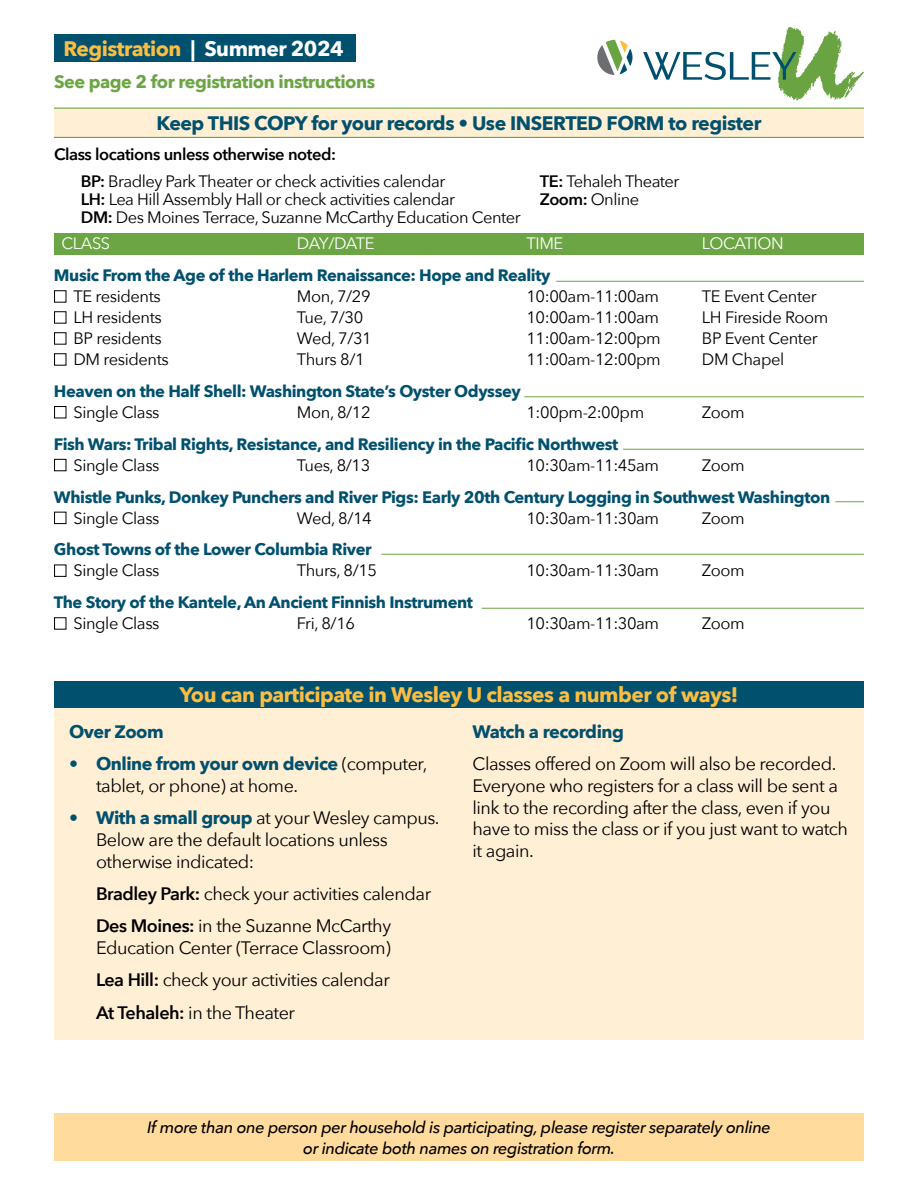
<style>
.page{position:relative;width:918px;height:1188px;background:#fff}
.page>*{position:absolute;margin:0;border:0;box-sizing:border-box;transform-origin:0 0}
.t1{font:700 21px "Avenir Next";letter-spacing:-.025em;color:#fdbd40}
.t2{font:700 19.5px "Avenir Next";letter-spacing:-.025em;color:#00506e}
.t3{font:18px/21.6px "Avenir Next";letter-spacing:-.025em;color:#000}
.t4{font:700 18px "Avenir Next";letter-spacing:-.025em;color:#6ca543}
.t5{font:700 18px "Avenir Next";letter-spacing:-.025em;color:#00506e}
.t6{font:16.5px/26.7px "Avenir Next";letter-spacing:-.025em;color:#000}
.t7{font:700 16.5px "Avenir Next";letter-spacing:-.025em;color:#00506e}
.t8{font:italic 500 16.5px/21px "Avenir Next";letter-spacing:-.025em;color:#000;text-align:center}
.t9{font:16.5px "Avenir Next";letter-spacing:-.025em;color:#fff}
.s1{color:#fff}
.s2{font-weight:600}
.s3{color:#00506e}
.s4{font-weight:700;color:#00506e}
</style>
<div class="page">
<div style="left:54px;top:1113px;width:810px;height:48px;background:#ffdb9e"></div>
<div style="left:54px;top:234px;width:810px;height:21px;background:#6ca543"></div>
<div style="left:54px;top:108px;width:810px;height:29px;background:#ffefd4"></div>
<div style="left:54px;top:34px;width:301px;height:28px;background:#00506e"></div>
<hr style="left:524px;top:396px;width:340px;height:1px;background:#6ca543">
<svg style="left:643px;top:27px;width:221px;height:74px"></svg>
<svg style="left:597px;top:40px;width:36px;height:35px"></svg>
<hr style="left:54px;top:108px;width:810px;height:1px;background:#6ca543">
<hr style="left:54px;top:137px;width:810px;height:1px;background:#6ca543">
<hr style="left:623px;top:449px;width:241px;height:1px;background:#6ca543">
<hr style="left:556px;top:281px;width:308px;height:1px;background:#6ca543">
<hr style="left:381px;top:554px;width:483px;height:1px;background:#6ca543">
<div style="left:54px;top:708px;width:810px;height:332px;background:#ffefd4"></div>
<div style="left:54px;top:681px;width:810px;height:27px;background:#00506e"></div>
<svg style="left:835px;top:501px;width:29px;height:1px"></svg>
<hr style="left:482px;top:608px;width:382px;height:1px;background:#6ca543">
<p class="t1" style="left:63px;top:30px;width:282px">Registration <span class="s1">| Summer 2024</span></p>
<p class="t4" style="left:54px;top:66px;width:323px">See page 2 for registration instructions</p>
<p class="t2" style="left:157px;top:107px;width:606px">Keep THIS COPY for your records • Use INSERTED FORM to register</p>
<p class="t6" style="left:81px;top:140px;width:366px;text-indent:-27px"><span class="s2">Class locations unless otherwise noted:<br>BP:</span> Bradley Park Theater or check activities calendar</p>
<p class="t6" style="left:540px;top:167px;width:141px"><span class="s2">TE:</span> Tehaleh Theater</p>
<p class="t6" style="left:81px;top:185px;width:376px"><span class="s2">LH:</span> Lea Hill Assembly Hall or check activities calendar</p>
<p class="t6" style="left:540px;top:185px;width:101px"><span class="s2">Zoom:</span> Online</p>
<p class="t6" style="left:61px;top:203px;width:461px;text-indent:20px"><span class="s2">DM:</span> Des Moines Terrace, Suzanne McCarthy Education Center<br><span class="s1">CLASS</span></p>
<p class="t9" style="left:297px;top:230px;width:79px">DAY/DATE</p>
<p class="t9" style="left:526px;top:230px;width:38px">TIME</p>
<p class="t9" style="left:702px;top:230px;width:83px">LOCATION</p>
<p class="t7" style="left:54px;top:261px;width:498px">Music From the Age of the Harlem Renaissance: Hope and Reality</p>
<p class="t6" style="left:54px;top:282px;width:108px">■ TE residents</p>
<p class="t6" style="left:297px;top:282px;width:75px">Mon, 7/29</p>
<p class="t6" style="left:526px;top:282px;width:134px">10:00am-11:00am</p>
<p class="t6" style="left:702px;top:282px;width:116px">TE Event Center</p>
<p class="t6" style="left:54px;top:303px;width:109px">■ LH residents</p>
<p class="t6" style="left:297px;top:303px;width:68px">Tue, 7/30</p>
<p class="t6" style="left:526px;top:303px;width:134px">10:00am-11:00am</p>
<p class="t6" style="left:702px;top:303px;width:128px">LH Fireside Room</p>
<p class="t6" style="left:54px;top:324px;width:109px">■ BP residents</p>
<p class="t6" style="left:297px;top:324px;width:76px">Wed, 7/31</p>
<p class="t6" style="left:526px;top:324px;width:136px">11:00am-12:00pm</p>
<p class="t6" style="left:702px;top:324px;width:117px">BP Event Center</p>
<p class="t6" style="left:54px;top:345px;width:116px">■ DM residents</p>
<p class="t6" style="left:297px;top:345px;width:69px">Thurs 8/1</p>
<p class="t6" style="left:526px;top:345px;width:136px">11:00am-12:00pm</p>
<p class="t6" style="left:702px;top:345px;width:84px">DM Chapel</p>
<p class="t7" style="left:54px;top:377px;width:468px">Heaven on the Half Shell: Washington State’s Oyster Odyssey</p>
<p class="t6" style="left:54px;top:398px;width:107px">■ Single Class</p>
<p class="t6" style="left:297px;top:398px;width:75px">Mon, 8/12</p>
<p class="t6" style="left:526px;top:398px;width:119px">1:00pm-2:00pm</p>
<p class="t6" style="left:702px;top:398px;width:44px">Zoom</p>
<p class="t7" style="left:54px;top:430px;width:566px">Fish Wars: Tribal Rights, Resistance, and Resiliency in the Pacific Northwest</p>
<p class="t6" style="left:54px;top:451px;width:107px">■ Single Class</p>
<p class="t6" style="left:297px;top:451px;width:75px">Tues, 8/13</p>
<p class="t6" style="left:526px;top:451px;width:134px">10:30am-11:45am</p>
<p class="t6" style="left:702px;top:451px;width:44px">Zoom</p>
<p class="t7" style="left:54px;top:483px;width:778px">Whistle Punks, Donkey Punchers and River Pigs: Early 20th Century Logging in Southwest Washington</p>
<p class="t6" style="left:54px;top:504px;width:107px">■ Single Class</p>
<p class="t6" style="left:297px;top:504px;width:76px">Wed, 8/14</p>
<p class="t6" style="left:526px;top:504px;width:134px">10:30am-11:30am</p>
<p class="t6" style="left:702px;top:504px;width:44px">Zoom</p>
<p class="t7" style="left:54px;top:535px;width:319px">Ghost Towns of the Lower Columbia River</p>
<p class="t6" style="left:54px;top:557px;width:107px">■ Single Class</p>
<p class="t6" style="left:297px;top:557px;width:82px">Thurs, 8/15</p>
<p class="t6" style="left:526px;top:557px;width:134px">10:30am-11:30am</p>
<p class="t6" style="left:702px;top:557px;width:44px">Zoom</p>
<p class="t7" style="left:54px;top:588px;width:421px">The Story of the Kantele, An Ancient Finnish Instrument</p>
<p class="t6" style="left:54px;top:609px;width:107px">■ Single Class</p>
<p class="t6" style="left:297px;top:609px;width:60px">Fri, 8/16</p>
<p class="t6" style="left:526px;top:609px;width:134px">10:30am-11:30am</p>
<p class="t6" style="left:702px;top:609px;width:44px">Zoom</p>
<p class="t1" style="left:180px;top:676px;width:560px">You can participate in Wesley U classes a number of ways!</p>
<p class="t5" style="left:69px;top:716px;width:96px">Over Zoom</p>
<p class="t3" style="left:96px;top:753px;width:333px;text-indent:-27px"><span class="s3">•</span> <span class="s4">Online from your own device</span> (computer, tablet, or phone) at home.</p>
<p class="t3" style="left:96px;top:807px;width:345px;text-indent:-27px"><span class="s3">•</span> <span class="s4">With a small group</span> at your Wesley campus.<br>Below are the default locations unless otherwise indicated:</p>
<p class="t3" style="left:96px;top:877px;width:337px;line-height:32.4px"><span class="s2">Bradley Park:</span> check your activities calendar<br><span class="s2">Des Moines:</span> in the Suzanne McCarthy</p>
<p class="t3" style="left:96px;top:931px;width:296px;line-height:32.4px;text-align:justify">Education Center (Terrace Classroom)<br><span class="s2">Lea Hill:</span> check your activities calendar <span class="s2">At Tehaleh:</span> in the Theater</p>
<p class="t5" style="left:473px;top:716px;width:153px">Watch a recording</p>
<p class="t3" style="left:473px;top:753px;width:377px">Classes offered on Zoom will also be recorded.<br>Everyone who registers for a class will be sent a link to the recording after the class, even if you have to miss the class or if you just want to watch it again.</p>
<p class="t8" style="left:147px;top:1116px;width:625px">If more than one person per household is participating, please register separately online or indicate both names on registration form.</p>
</div>
